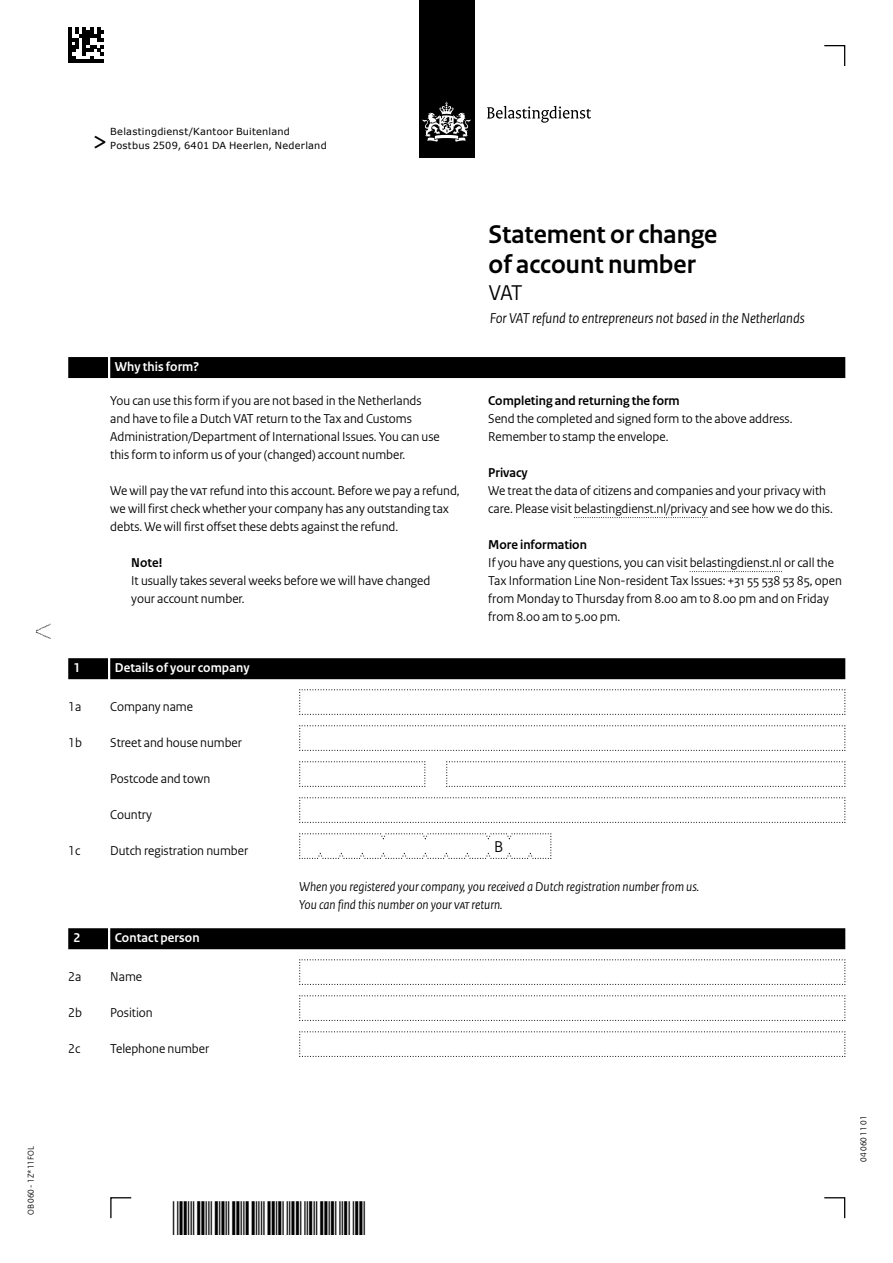
<style>
.page{position:relative;width:893px;height:1263px;background:#fff}
.page>*{position:absolute;margin:0;border:0;box-sizing:border-box;transform-origin:0 0}
.t1{font:30px "Rijksoverheid Sans Heading";color:#000}
.Documenttitel{font:700 27px/30px "Rijksoverheid Sans Heading";color:#000}
.Documenttitel-2{font:22.5px "Rijksoverheid Sans Heading";color:#000}
.t2{font:16.5px "Rijksoverheid Sans Heading";color:#000}
.Onderwerp{font:italic 15px "Rijksoverheid Sans Heading";color:#000}
.Gebruiksaanwijzing{font:13.5px/18px "Rijksoverheid Sans Heading";color:#000}
.Vraag_Nummer{font:13.5px "Rijksoverheid Sans Heading";color:#000}
.Vraag{font:italic 13.5px/18px "Rijksoverheid Sans Heading";color:#000}
.Let_op_Body{font:13.5px/18px "Rijksoverheid Sans Heading";color:#000}
.Tussenkop{font:700 13.5px "Rijksoverheid Sans Heading";color:#000}
.KOP_D_Nummer{font:700 13.5px "Rijksoverheid Sans Heading";letter-spacing:.01em;color:#fff}
.KOP_B_Nummer{font:700 13.5px "Rijksoverheid Sans Heading";letter-spacing:.01em;color:#fff}
.Let_op_kop{font:700 13.5px "Rijksoverheid Sans Heading";color:#000}
.t3{font:9.75px/13.5px "Verdana";letter-spacing:.025em;color:#000}
.t4{font:9px "Rijksoverheid Sans Heading";color:#000}
</style>
<div class="page">
<div style="left:419px;top:0;width:55px;height:157px;background:#000"></div>
<svg style="left:423px;top:102px;width:47px;height:40px"></svg>
<svg style="left:487px;top:106px;width:104px;height:17px"></svg>
<svg style="left:824px;top:1197px;width:22px;height:22px"></svg>
<svg style="left:110px;top:1197px;width:22px;height:22px"></svg>
<svg style="left:824px;top:45px;width:22px;height:21px"></svg>
<svg style="left:36px;top:624px;width:15px;height:15px"></svg>
<div style="left:110px;top:357px;width:735px;height:21px;background:#000"></div>
<div style="left:68px;top:357px;width:40px;height:21px;background:#000"></div>
<svg style="left:574px;top:517px;width:133px;height:1px"></svg>
<svg style="left:690px;top:571px;width:92px;height:1px"></svg>
<div style="left:110px;top:658px;width:735px;height:21px;background:#000"></div>
<div style="left:68px;top:658px;width:40px;height:21px;background:#000"></div>
<div style="left:110px;top:928px;width:735px;height:21px;background:#000"></div>
<div style="left:68px;top:928px;width:40px;height:21px;background:#000"></div>
<svg style="left:299px;top:689px;width:547px;height:26px"></svg>
<svg style="left:299px;top:725px;width:547px;height:26px"></svg>
<svg style="left:299px;top:761px;width:127px;height:26px"></svg>
<svg style="left:446px;top:761px;width:400px;height:26px"></svg>
<svg style="left:299px;top:797px;width:547px;height:26px"></svg>
<svg style="left:299px;top:833px;width:253px;height:26px"></svg>
<svg style="left:299px;top:959px;width:547px;height:26px"></svg>
<svg style="left:299px;top:995px;width:547px;height:26px"></svg>
<svg style="left:299px;top:1031px;width:547px;height:26px"></svg>
<svg style="left:68px;top:27px;width:36px;height:36px"></svg>
<p class="t4" style="left:26px;top:1215px;width:70px;rotate:-90deg">OB 060 - 1Z*11FOL</p>
<p class="t3" style="left:110px;top:125px;width:218px">Belastingdienst/Kantoor Buitenland<br>Postbus 2509, 6401 DA Heerlen, Nederland</p>
<h1 class="t1" style="left:92px;top:124px;width:17px">&gt;</h1>
<h2 class="KOP_B_Nummer" style="left:115px;top:359px;width:86px">Why this form?</h2>
<p class="Gebruiksaanwijzing" style="left:110px;top:392px;width:331px">You can use this form if you are not based in the Netherlands and have to file a Dutch VAT return to the Tax and Customs Administration/Department of International Issues. You can use this form to inform us of your (changed) account number.</p>
<p class="Gebruiksaanwijzing" style="left:110px;top:482px;width:351px">We will pay the vat refund into this account. Before we pay a refund, we will first check whether your company has any outstanding tax debts. We will first offset these debts against the refund.</p>
<p class="Let_op_kop" style="left:131px;top:555px;width:33px">Note!</p>
<p class="Let_op_Body" style="left:131px;top:572px;width:301px">It usually takes several weeks before we will have changed your account number.</p>
<h2 class="KOP_D_Nummer" style="left:74px;top:660px;width:8px">1</h2>
<h2 class="KOP_D_Nummer" style="left:115px;top:660px;width:136px">Details of your company</h2>
<p class="Vraag_Nummer" style="left:68px;top:699px;width:15px">1a</p>
<p class="Vraag_Nummer" style="left:110px;top:699px;width:84px">Company name</p>
<p class="Vraag_Nummer" style="left:68px;top:735px;width:15px">1b</p>
<p class="Vraag_Nummer" style="left:110px;top:735px;width:133px">Street and house number</p>
<p class="Vraag_Nummer" style="left:110px;top:771px;width:102px">Postcode and town</p>
<p class="Vraag_Nummer" style="left:110px;top:807px;width:43px">Country</p>
<p class="Vraag_Nummer" style="left:68px;top:843px;width:14px">1c</p>
<p class="Vraag_Nummer" style="left:110px;top:843px;width:139px">Dutch registration number</p>
<h1 class="Documenttitel" style="left:488px;top:220px;width:231px">Statement or change of account number</h1>
<h1 class="Documenttitel-2" style="left:489px;top:280px;width:35px">VAT</h1>
<p class="Onderwerp" style="left:490px;top:309px;width:317px">For VAT refund to entrepreneurs not based in the Netherlands</p>
<h3 class="Tussenkop" style="left:488px;top:393px;width:193px">Completing and returning the form</h3>
<p class="Gebruiksaanwijzing" style="left:488px;top:410px;width:306px">Send the completed and signed form to the above address.<br>Remember to stamp the envelope.</p>
<h3 class="Tussenkop" style="left:488px;top:465px;width:41px">Privacy</h3>
<p class="Gebruiksaanwijzing" style="left:488px;top:482px;width:346px">We treat the data of citizens and companies and your privacy with care. Please visit belastingdienst.nl/privacy and see how we do this.</p>
<h3 class="Tussenkop" style="left:488px;top:537px;width:100px">More information</h3>
<p class="Gebruiksaanwijzing" style="left:488px;top:554px;width:355px">If you have any questions, you can visit belastingdienst.nl or call the Tax Information Line Non-resident Tax Issues: +31 55 538 53 85, open from Monday to Thursday from 8.00 am to 8.00 pm and on Friday from 8.00 am to 5.00 pm.</p>
<p class="t2" style="left:494px;top:837px;width:11px">B</p>
<h2 class="KOP_D_Nummer" style="left:74px;top:930px;width:8px">2</h2>
<h2 class="KOP_D_Nummer" style="left:115px;top:930px;width:86px">Contact person</h2>
<p class="Vraag_Nummer" style="left:68px;top:969px;width:15px">2a</p>
<p class="Vraag_Nummer" style="left:110px;top:969px;width:33px">Name</p>
<p class="Vraag_Nummer" style="left:68px;top:1005px;width:15px">2b</p>
<p class="Vraag_Nummer" style="left:110px;top:1005px;width:44px">Position</p>
<p class="Vraag_Nummer" style="left:68px;top:1041px;width:14px">2c</p>
<p class="Vraag_Nummer" style="left:110px;top:1041px;width:101px">Telephone number</p>
<p class="Vraag" style="left:299px;top:878px;width:401px">When you registered your company, you received a Dutch registration number from us.<br>You can find this number on your VAT return.</p>
<p class="t4" style="left:858px;top:1161px;width:47px;rotate:-90deg">04 060 11 01</p>
</div>
